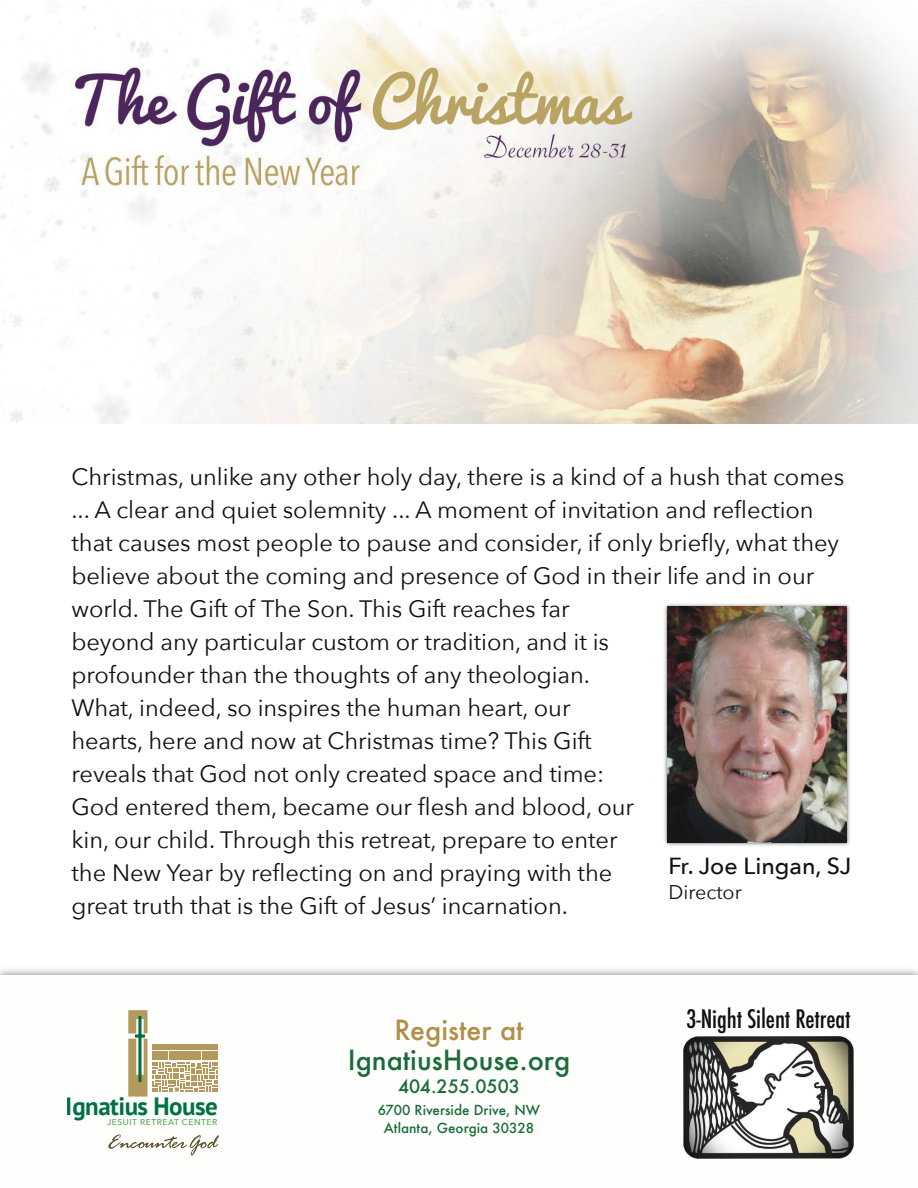
<style>
.page{position:relative;width:918px;height:1188px;background:#fff}
.page>*{position:absolute;margin:0;border:0;box-sizing:border-box;transform-origin:0 0}
.t1{font:500 27px "Futura";color:#1b6c38}
.t2{font:500 27px "Futura";color:#b08f4a}
.t3{font:700 24.9px "PT Sans";letter-spacing:-.02em;color:#007145}
.t4{font:500 condensed 24.75px "Futura";letter-spacing:-.005em;color:#121112}
.t5{font:23.7px/33px "Avenir Next";letter-spacing:-.005em;color:#121112}
.t6{font:500 23.25px "Avenir Next";color:#121112}
.t7{font:19.8px "Avenir Next";color:#121112}
.t8{font:500 18px "Futura";color:#1b6c38}
.t9{font:500 13.5px/18px "Futura";color:#1b6c38;text-align:center}
.t10{font:500 8.55px "Avenir Next";letter-spacing:.06em;color:#51a94c}
</style>
<div class="page">
<img style="left:664px;top:604px;width:186px;height:242px">
<img style="left:667px;top:607px;width:180px;height:235px">
<svg style="left:108px;top:1134px;width:111px;height:22px"></svg>
<svg style="left:128px;top:1010px;width:90px;height:87px"></svg>
<img style="left:684px;top:1037px;width:170px;height:122px">
<img style="left:0;top:0;width:918px;height:424px">
<p class="t5" style="left:71px;top:461px;width:774px">Christmas, unlike any other holy day, there is a kind of a hush that comes ... A clear and quiet solemnity ... A moment of invitation and reflection that causes most people to pause and consider, if only briefly, what they believe about the coming and presence of God in their life and in our world. The Gift of The Son. This Gift reaches far<br>beyond any particular custom or tradition, and it is<br>profounder than the thoughts of any theologian.<br>What, indeed, so inspires the human heart, our<br>hearts, here and now at Christmas time? This Gift<br>reveals that God not only created space and time:<br>God entered them, became our flesh and blood, our<br>kin, our child. Through this retreat, prepare to enter<br>the New Year by reflecting on and praying with the<br>great truth that is the Gift of Jesus’ incarnation.</p>
<p class="t6" style="left:668px;top:851px;width:184px">Fr. Joe Lingan, SJ</p>
<p class="t7" style="left:668px;top:879px;width:75px">Director</p>
<p class="t3" style="left:66px;top:1096px;width:154px">Ignatius House</p>
<p class="t10" style="left:107px;top:1117px;width:112px">JESUIT RETREAT CENTER</p>
<p class="t2" style="left:394px;top:1018px;width:131px">Register at</p>
<p class="t1" style="left:348px;top:1048px;width:224px">IgnatiusHouse.org</p>
<p class="t8" style="left:398px;top:1078px;width:123px">404.255.0503</p>
<p class="t9" style="left:378px;top:1102px;width:164px">6700 Riverside Drive, NW<br>Atlanta, Georgia 30328</p>
<p class="t4" style="left:686px;top:1008px;width:166px">3-Night Silent Retreat</p>
</div>
